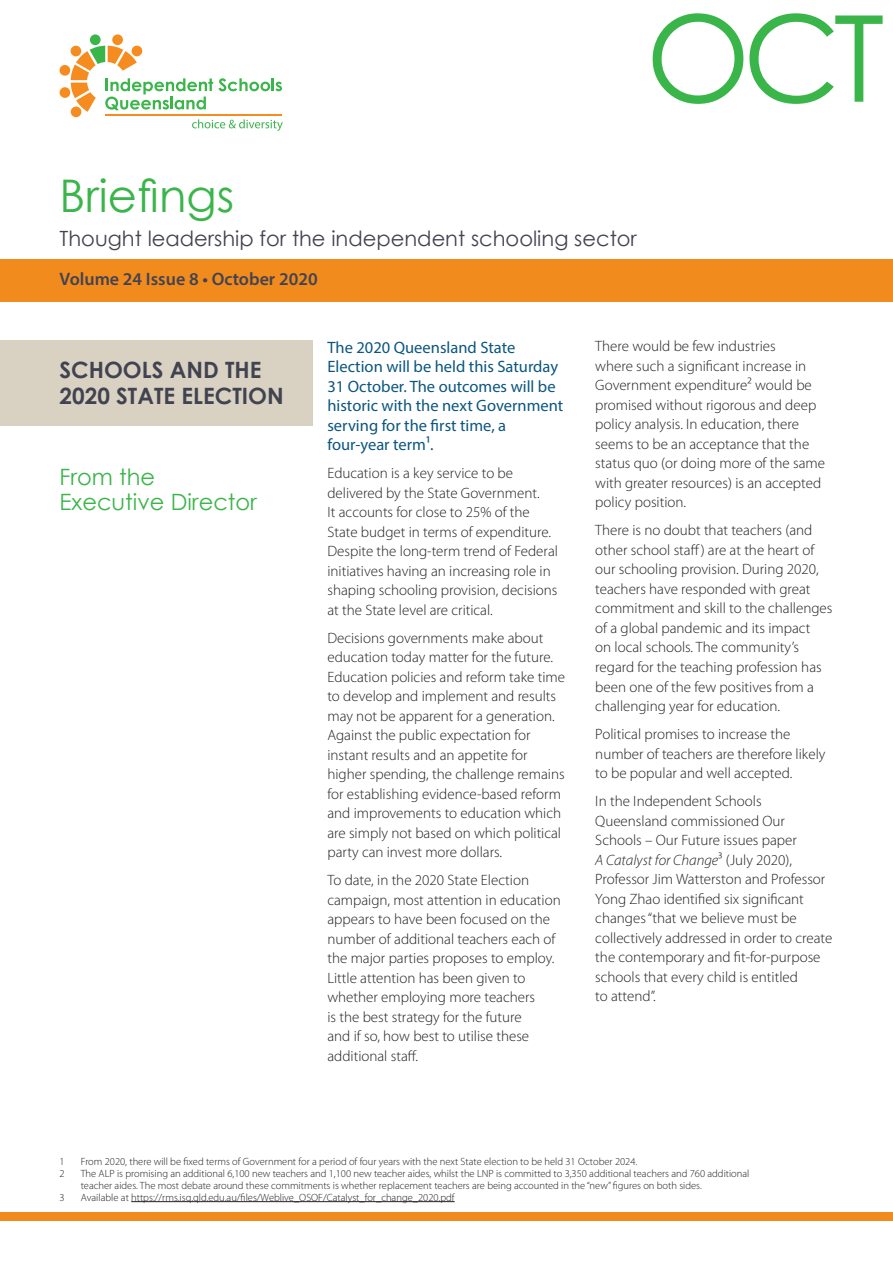
<style>
.page{position:relative;width:893px;height:1263px;background:#fff}
.page>*{position:absolute;margin:0;border:0;box-sizing:border-box;transform-origin:0 0}
.Heading_1_Briefings{font:120px "Century Gothic";color:#3ab54a}
.Heading_1_Briefings-2{font:45px "Century Gothic";color:#3ab54a}
.ED_heading{font:700 22.5px/25.5px "Century Gothic";color:#424351}
.Heading_2{font:22.5px/25.5px "Century Gothic";color:#3ab54a}
.Heading_2-2{font:21px "Century Gothic";color:#424351}
.Heading_3{font:600 18px "Myriad Pro";color:#424351}
.Intro_para{font:16.5px/19.5px "Myriad Pro";color:#0c567f}
.Body_copy{font:300 15px/19.5px "Myriad Pro";color:#231f20}
.Footnote{font:300 10.5px/12px "Myriad Pro";color:#231f20}
.s1{font-style:italic}
</style>
<div class="page">
<div style="left:0;top:259px;width:893px;height:43px;background:#f28b1d"></div>
<div style="left:0;top:1212px;width:893px;height:8px;background:#f28b1d"></div>
<hr style="left:131px;top:1201px;width:324px;height:1px;background:#231f20">
<div style="left:0;top:340px;width:313px;height:85px;background:#d9d2c3"></div>
<svg style="left:192px;top:119px;width:91px;height:12px"></svg>
<hr style="left:105px;top:114px;width:177px;height:1px;background:#f68c1f">
<div style="left:90px;top:34px;width:11px;height:11px;background:#3ab54a;border-radius:50%"></div>
<div style="left:60px;top:65px;width:10px;height:11px;background:#f68c1f;border-radius:50%"></div>
<div style="left:60px;top:87px;width:10px;height:11px;background:#f68c1f;border-radius:50%"></div>
<div style="left:71px;top:107px;width:10px;height:10px;background:#f68c1f;border-radius:50%"></div>
<div style="left:112px;top:34px;width:11px;height:11px;background:#f68c1f;border-radius:50%"></div>
<svg style="left:71px;top:46px;width:211px;height:66px"></svg>
<p class="Heading_1_Briefings" style="left:646px;top:-26px;width:240px">OCT</p>
<p class="Heading_1_Briefings-2" style="left:60px;top:165px;width:176px">Briefings</p>
<p class="Heading_2-2" style="left:60px;top:224px;width:579px">Thought leadership for the independent schooling sector</p>
<p class="Heading_3" style="left:60px;top:267px;width:260px">Volume 24 Issue 8 • October 2020</p>
<p class="ED_heading" style="left:60px;top:356px;width:226px">SCHOOLS AND THE<br>2020 STATE ELECTION</p>
<p class="Heading_2" style="left:60px;top:463px;width:199px">From the<br>Executive Director</p>
<p class="Intro_para" style="left:327px;top:337px;width:237px">The 2020 Queensland State<br>Election will be held this Saturday<br>31 October. The outcomes will be historic with the next Government serving for the first time, a four-year term1.</p>
<p class="Body_copy" style="left:327px;top:463px;width:232px">Education is a key service to be delivered by the State Government.<br>It accounts for close to 25% of the State budget in terms of expenditure.<br>Despite the long-term trend of Federal initiatives having an increasing role in shaping schooling provision, decisions at the State level are critical.</p>
<p class="Body_copy" style="left:327px;top:628px;width:239px">Decisions governments make about education today matter for the future.<br>Education policies and reform take time to develop and implement and results may not be apparent for a generation.<br>Against the public expectation for instant results and an appetite for higher spending, the challenge remains for establishing evidence-based reform and improvements to education which are simply not based on which political party can invest more dollars.</p>
<p class="Body_copy" style="left:327px;top:870px;width:235px">To date, in the 2020 State Election campaign, most attention in education appears to have been focused on the number of additional teachers each of the major parties proposes to employ.<br>Little attention has been given to whether employing more teachers<br>is the best strategy for the future<br>and if so, how best to utilise these additional staff.</p>
<p class="Body_copy" style="left:595px;top:337px;width:231px">There would be few industries<br>where such a significant increase in Government expenditure2 would be promised without rigorous and deep policy analysis. In education, there seems to be an acceptance that the status quo (or doing more of the same with greater resources) is an accepted policy position.</p>
<p class="Body_copy" style="left:595px;top:521px;width:239px">There is no doubt that teachers (and other school staff) are at the heart of our schooling provision. During 2020, teachers have responded with great commitment and skill to the challenges of a global pandemic and its impact<br>on local schools. The community’s regard for the teaching profession has been one of the few positives from a challenging year for education.</p>
<p class="Body_copy" style="left:595px;top:724px;width:232px">Political promises to increase the number of teachers are therefore likely to be popular and well accepted.</p>
<p class="Body_copy" style="left:595px;top:791px;width:239px">In the Independent Schools Queensland commissioned Our Schools – Our Future issues paper<br><span class="s1">A Catalyst for Change</span>3 (July 2020), Professor Jim Watterston and Professor Yong Zhao identified six significant changes “that we believe must be collectively addressed in order to create the contemporary and fit-for-purpose schools that every child is entitled<br>to attend”.</p>
<p class="Footnote" style="left:60px;top:1155px;width:7px">1</p>
<p class="Footnote" style="left:81px;top:1155px;width:558px">From 2020, there will be fixed terms of Government for a period of four years with the next State election to be held 31 October 2024.</p>
<p class="Footnote" style="left:60px;top:1167px;width:7px">2</p>
<p class="Footnote" style="left:81px;top:1167px;width:670px">The ALP is promising an additional 6,100 new teachers and 1,100 new teacher aides, whilst the LNP is committed to 3,350 additional teachers and 760 additional teacher aides. The most debate around these commitments is whether replacement teachers are being accounted in the “new” figures on both sides.</p>
<p class="Footnote" style="left:60px;top:1191px;width:7px">3</p>
<p class="Footnote" style="left:81px;top:1191px;width:375px">Available at https://rms.isq.qld.edu.au/files/Weblive_OSOF/Catalyst_for_change_2020.pdf</p>
</div>
